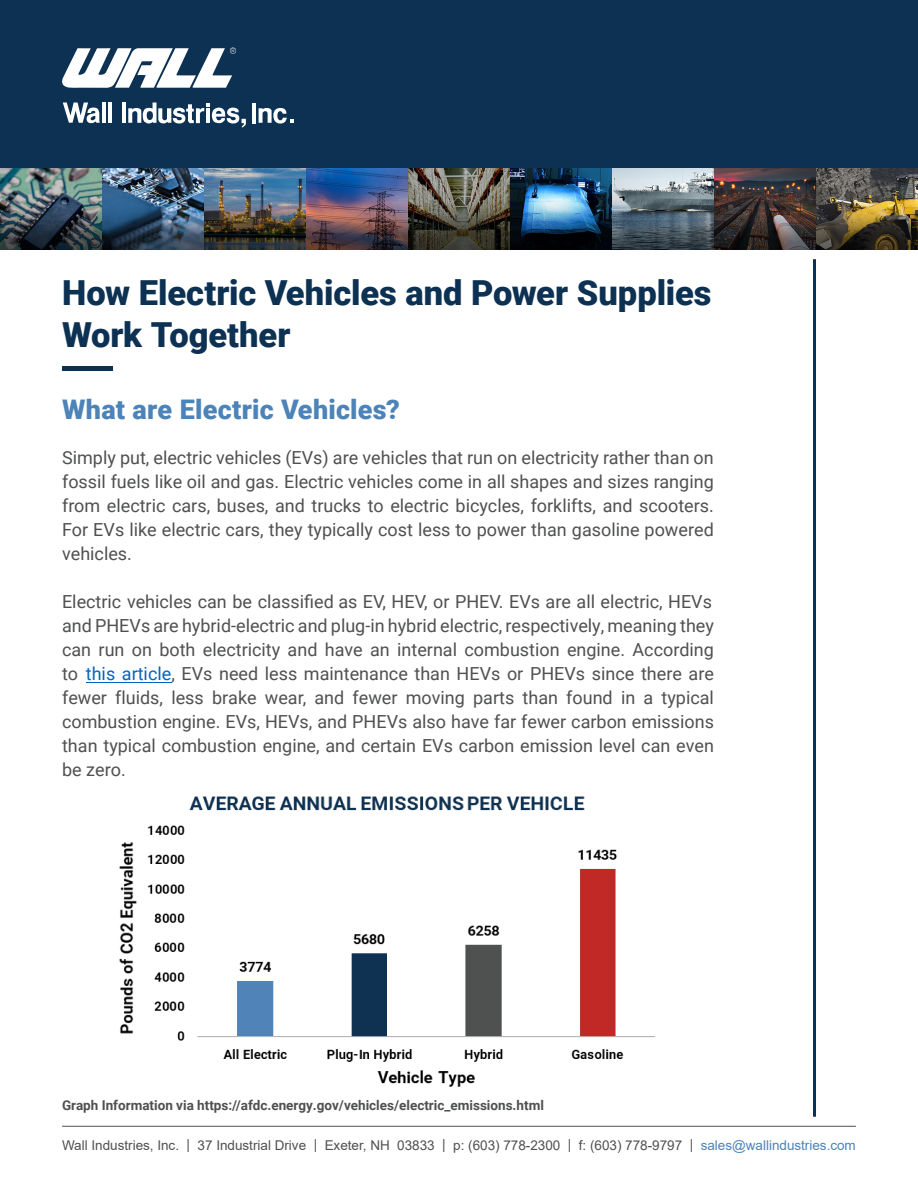
<style>
.page{position:relative;width:918px;height:1188px;background:#fff}
.page>*{position:absolute;margin:0;border:0;box-sizing:border-box;transform-origin:0 0}
.t1{font:900 34.5px/41.4px "Roboto";letter-spacing:-.005em;color:#0c3153}
.t2{font:900 27px "Roboto";letter-spacing:.01em;color:#4c83b8}
.t3{font:18px/24px "Roboto";color:#4f5050;text-align:justify}
.t4{font:13.5px "Arial";color:#4f5050}
.t5{font:700 13.5px "Roboto";color:#4f5050}
.s1{color:#0563c1}
.s2{color:#4c83b8}
</style>
<div class="page">
<div style="left:0;top:0;width:918px;height:169px;background:#0c3153"></div>
<hr style="left:62px;top:1126px;width:794px;height:1px;background:#4f5050">
<img style="left:0;top:169px;width:918px;height:81px">
<hr style="left:102px;top:103px;width:4px;height:20px;background:#fff">
<hr style="left:108px;top:103px;width:4px;height:20px;background:#fff">
<hr style="left:122px;top:103px;width:4px;height:20px;background:#fff">
<hr style="left:252px;top:103px;width:4px;height:20px;background:#fff">
<svg style="left:63px;top:103px;width:37px;height:20px"></svg>
<svg style="left:62px;top:48px;width:174px;height:40px"></svg>
<svg style="left:128px;top:103px;width:118px;height:24px"></svg>
<svg style="left:259px;top:108px;width:35px;height:16px"></svg>
<div style="left:62px;top:366px;width:51px;height:5px;background:#0c3153"></div>
<hr style="left:813px;top:259px;width:3px;height:858px;background:#0c3153">
<img style="left:119px;top:796px;width:536px;height:291px">
<hr style="left:86px;top:682px;width:85px;height:1px;background:#0563c1">
<p class="t1" style="left:62px;top:271px;width:651px">How Electric Vehicles and Power Supplies<br>Work Together</p>
<p class="t2" style="left:62px;top:391px;width:339px">What are Electric Vehicles?</p>
<p class="t3" style="left:62px;top:445px;width:653px">Simply put, electric vehicles (EVs) are vehicles that run on electricity rather than on fossil fuels like oil and gas. Electric vehicles come in all shapes and sizes ranging from electric cars, buses, and trucks to electric bicycles, forklifts, and scooters.<br>For EVs like electric cars, they typically cost less to power than gasoline powered vehicles.</p>
<p class="t3" style="left:62px;top:589px;width:653px">Electric vehicles can be classified as EV, HEV, or PHEV. EVs are all electric, HEVs and PHEVs are hybrid-electric and plug-in hybrid electric, respectively, meaning they can run on both electricity and have an internal combustion engine. According to <span class="s1">this article</span>, EVs need less maintenance than HEVs or PHEVs since there are fewer fluids, less brake wear, and fewer moving parts than found in a typical combustion engine. EVs, HEVs, and PHEVs also have far fewer carbon emissions than typical combustion engine, and certain EVs carbon emission level can even be zero.</p>
<p class="t5" style="left:62px;top:1096px;width:483px">Graph Information via https://afdc.energy.gov/vehicles/electric_emissions.html</p>
<p class="t4" style="left:62px;top:1136px;width:795px">Wall Industries, Inc. | 37 Industrial Drive | Exeter, NH 03833 | p: (603) 778-2300 | f: (603) 778-9797 | <span class="s2">sales@wallindustries.com</span></p>
</div>
